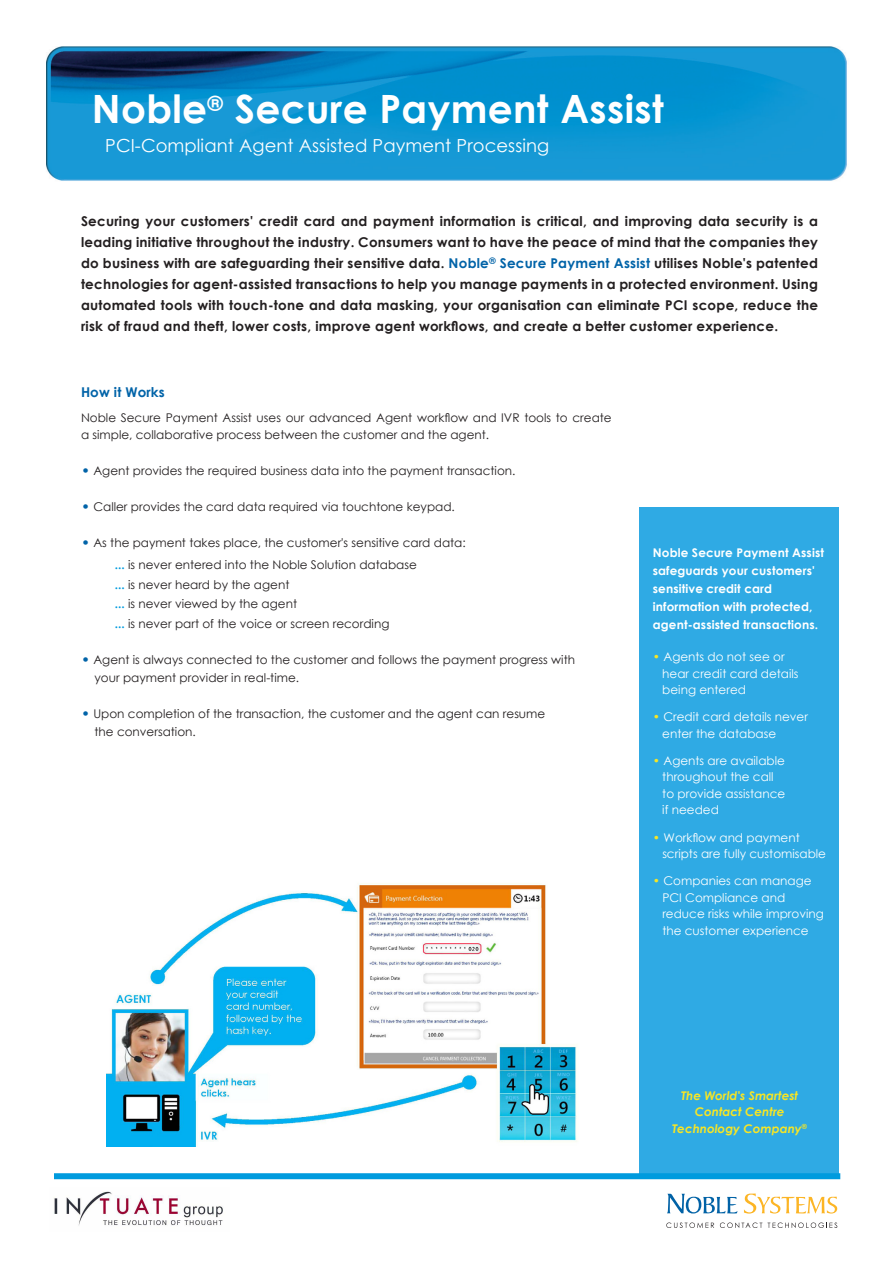
<style>
.page{position:relative;width:893px;height:1263px;background:#fff}
.page>*{position:absolute;margin:0;border:0;box-sizing:border-box;transform-origin:0 0}
.t1{font:700 39px "Century Gothic";letter-spacing:.01em;color:#fff}
.t2{font:18px "Century Gothic";letter-spacing:.005em;color:#fff}
.t3{font:700 13.5px/21px "Century Gothic";letter-spacing:.02em;color:#231f20;text-align:justify}
.t4{font:700 13.5px "Century Gothic";letter-spacing:.01em;color:#0163a8}
.t5{font:12px/16.5px "Century Gothic";color:#231f20}
.t6{font:12px/16.5px "Century Gothic";color:#fff}
.t7{font:700 12px/18px "Century Gothic";letter-spacing:.01em;color:#fff}
.t8{font:italic 700 12px "Century Gothic";color:#f8e623}
.s1{color:#0163a8}
.s2{font-size:15px;color:#0163a8}
.s3{font-weight:700;color:#009bde}
.s4{color:#f8e623}
</style>
<div class="page">
<div style="left:639px;top:508px;width:199px;height:666px;background:#2faae4"></div>
<img style="left:46px;top:46px;width:801px;height:135px">
<svg style="left:667px;top:1194px;width:70px;height:19px"></svg>
<svg style="left:744px;top:1193px;width:93px;height:20px"></svg>
<svg style="left:666px;top:1222px;width:48px;height:6px"></svg>
<svg style="left:720px;top:1222px;width:117px;height:6px"></svg>
<div style="left:54px;top:1173px;width:786px;height:6px;background:#009bde"></div>
<img style="left:107px;top:883px;width:470px;height:263px">
<img style="left:54px;top:1191px;width:169px;height:35px">
<p class="t1" style="left:92px;top:79px;width:573px">Noble<sup>®</sup> Secure Payment Assist</p>
<p class="t2" style="left:105px;top:133px;width:445px">PCI-Compliant Agent Assisted Payment Processing</p>
<p class="t3" style="left:81px;top:210px;width:739px">Securing your customers' credit card and payment information is critical, and improving data security is a leading initiative throughout the industry. Consumers want to have the peace of mind that the companies they do business with are safeguarding their sensitive data. <span class="s1">Noble</span><sup>®</sup> <span class="s1">Secure Payment Assist</span> utilises Noble's patented technologies for agent-assisted transactions to help you manage payments in a protected environment. Using automated tools with touch-tone and data masking, your organisation can eliminate PCI scope, reduce the risk of fraud and theft, lower costs, improve agent workflows, and create a better customer experience.</p>
<p class="t4" style="left:81px;top:382px;width:85px">How it Works</p>
<p class="t5" style="left:81px;top:409px;width:532px">Noble Secure Payment Assist uses our advanced Agent workflow and IVR tools to create a simple, collaborative process between the customer and the agent.</p>
<p class="t5" style="left:81px;top:462px;width:436px"><span class="s2">•</span> Agent provides the required business data into the payment transaction.</p>
<p class="t5" style="left:81px;top:498px;width:375px"><span class="s2">•</span> Caller provides the card data required via touchtone keypad.</p>
<p class="t5" style="left:81px;top:534px;width:386px"><span class="s2">•</span> As the payment takes place, the customer's sensitive card data:</p>
<p class="t5" style="left:115px;top:556px;width:304px"><span class="s3">...</span> is never entered into the Noble Solution database</p>
<p class="t5" style="left:115px;top:576px;width:176px"><span class="s3">...</span> is never heard by the agent</p>
<p class="t5" style="left:115px;top:595px;width:184px"><span class="s3">...</span> is never viewed by the agent</p>
<p class="t5" style="left:115px;top:615px;width:276px"><span class="s3">...</span> is never part of the voice or screen recording</p>
<p class="t5" style="left:81px;top:651px;width:496px"><span class="s2">•</span> Agent is always connected to the customer and follows the payment progress with</p>
<p class="t5" style="left:95px;top:669px;width:206px">your payment provider in real-time.</p>
<p class="t5" style="left:81px;top:705px;width:466px"><span class="s2">•</span> Upon completion of the transaction, the customer and the agent can resume</p>
<p class="t5" style="left:95px;top:723px;width:103px">the conversation.</p>
<p class="t7" style="left:653px;top:543px;width:173px">Noble Secure Payment Assist safeguards your customers' sensitive credit card information with protected, agent-assisted transactions.</p>
<p class="t6" style="left:653px;top:649px;width:133px"><span class="s4">•</span> Agents do not see or</p>
<p class="t6" style="left:662px;top:665px;width:138px">hear credit card details</p>
<p class="t6" style="left:662px;top:682px;width:85px">being entered</p>
<p class="t6" style="left:653px;top:709px;width:157px"><span class="s4">•</span> Credit card details never</p>
<p class="t6" style="left:662px;top:725px;width:115px">enter the database</p>
<p class="t6" style="left:653px;top:752px;width:134px"><span class="s4">•</span> Agents are available</p>
<p class="t6" style="left:662px;top:769px;width:113px">throughout the call</p>
<p class="t6" style="left:662px;top:785px;width:125px">to provide assistance</p>
<p class="t6" style="left:662px;top:802px;width:58px">if needed</p>
<p class="t6" style="left:653px;top:829px;width:148px"><span class="s4">•</span> Workflow and payment</p>
<p class="t6" style="left:662px;top:845px;width:165px">scripts are fully customisable</p>
<p class="t6" style="left:653px;top:872px;width:160px"><span class="s4">•</span> Companies can manage</p>
<p class="t6" style="left:662px;top:889px;width:163px">PCI Compliance and reduce risks while improving the customer experience</p>
<p class="t8" style="left:681px;top:1086px;width:119px">The World's Smartest</p>
<p class="t8" style="left:695px;top:1102px;width:91px">Contact Centre</p>
<p class="t8" style="left:672px;top:1119px;width:136px">Technology Company<sup>®</sup></p>
</div>
